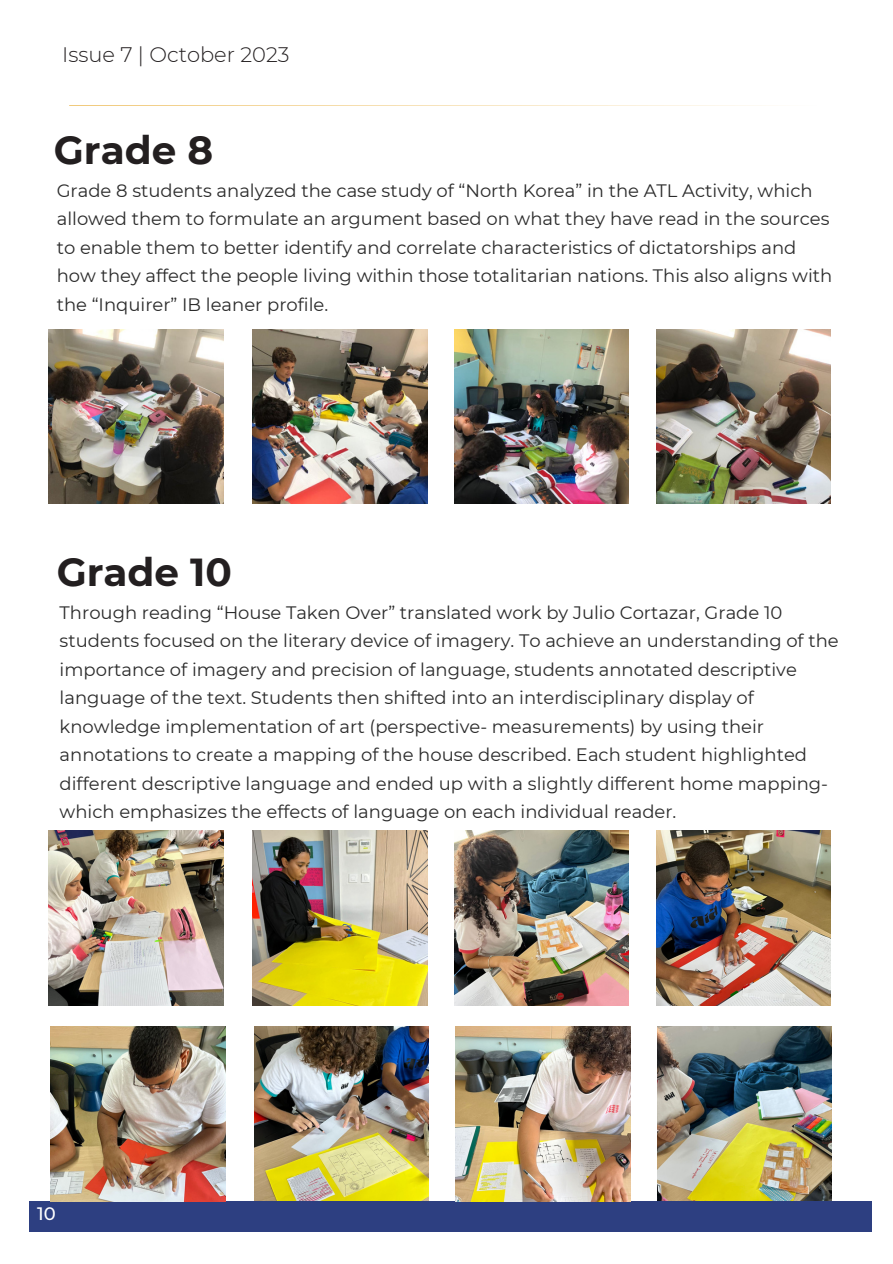
<style>
.page{position:relative;width:893px;height:1264px;background:#fff}
.page>*{position:absolute;margin:0;border:0;box-sizing:border-box;transform-origin:0 0}
.t1{font:700 39px "Montserrat";color:#231f20}
.t2{font:300 21px "Montserrat";color:#231f20}
.t3{font:18px/28.5px "Montserrat";color:#2b2b2b}
.t4{font:500 18px "Montserrat";color:#fff}
</style>
<div class="page">
<svg style="left:69px;top:105px;width:693px;height:1px"></svg>
<div style="left:29px;top:1201px;width:842px;height:30px;background:#2d3f81"></div>
<img style="left:454px;top:329px;width:175px;height:175px">
<img style="left:253px;top:329px;width:174px;height:174px">
<img style="left:49px;top:329px;width:175px;height:175px">
<img style="left:656px;top:329px;width:174px;height:174px">
<img style="left:454px;top:830px;width:175px;height:175px">
<img style="left:253px;top:830px;width:174px;height:175px">
<img style="left:49px;top:830px;width:175px;height:175px">
<img style="left:656px;top:830px;width:174px;height:175px">
<img style="left:455px;top:1026px;width:175px;height:175px">
<img style="left:254px;top:1026px;width:174px;height:174px">
<img style="left:50px;top:1026px;width:175px;height:175px">
<img style="left:657px;top:1026px;width:174px;height:174px">
<p class="t2" style="left:62px;top:41px;width:229px">Issue 7 | October 2023</p>
<p class="t1" style="left:54px;top:126px;width:161px">Grade 8</p>
<p class="t3" style="left:57px;top:176px;width:777px">Grade 8 students analyzed the case study of “North Korea” in the ATL Activity, which allowed them to formulate an argument based on what they have read in the sources to enable them to better identify and correlate characteristics of dictatorships and how they affect the people living within those totalitarian nations. This also aligns with the “Inquirer” IB leaner profile.</p>
<p class="t1" style="left:57px;top:548px;width:177px">Grade 10</p>
<p class="t3" style="left:60px;top:598px;width:780px">Through reading “House Taken Over” translated work by Julio Cortazar, Grade 10 students focused on the literary device of imagery. To achieve an understanding of the importance of imagery and precision of language, students annotated descriptive language of the text. Students then shifted into an interdisciplinary display of knowledge implementation of art (perspective- measurements) by using their annotations to create a mapping of the house described. Each student highlighted different descriptive language and ended up with a slightly different home mapping&shy;which emphasizes the effects of language on each individual reader.</p>
<p class="t4" style="left:37px;top:1202px;width:20px">10</p>
</div>
